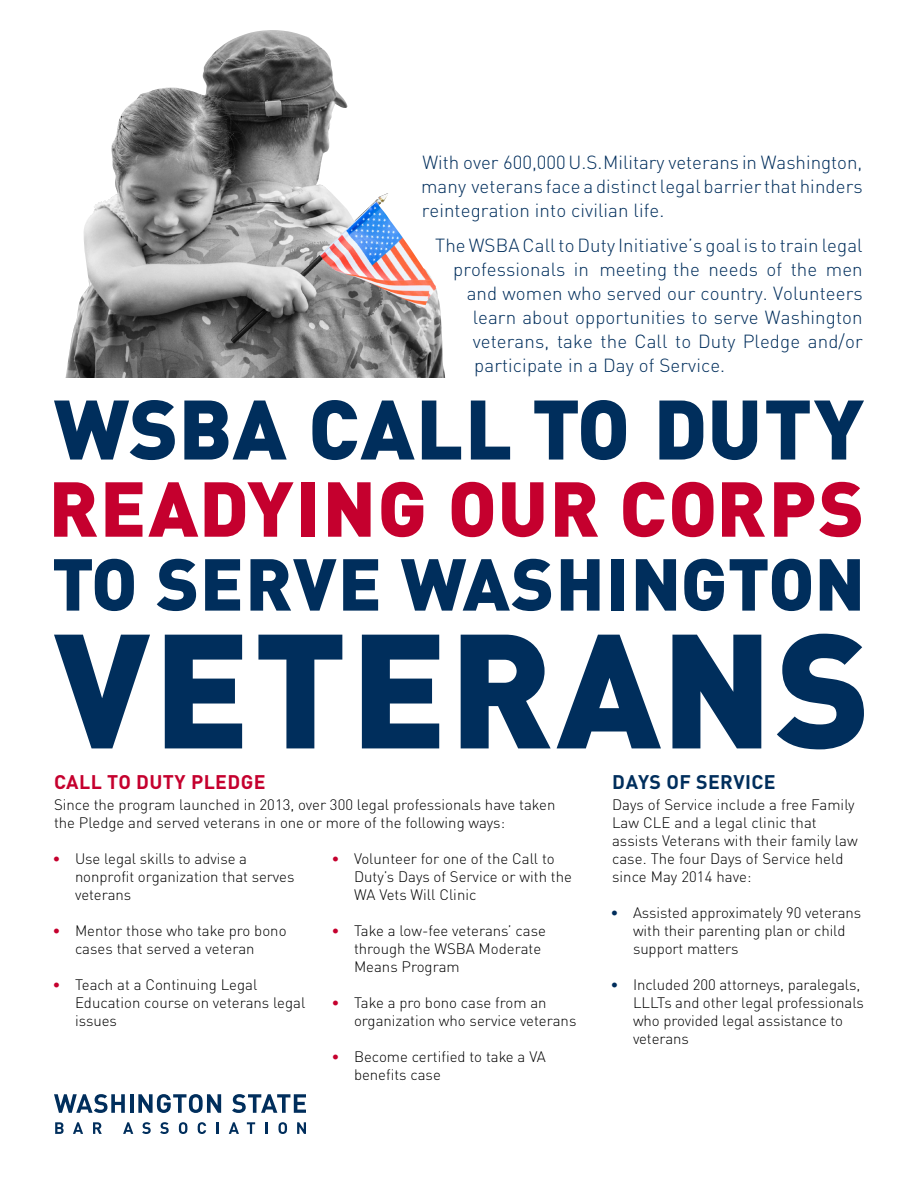
<style>
.page{position:relative;width:918px;height:1188px;background:#fff}
.page>*{position:absolute;margin:0;border:0;box-sizing:border-box;transform-origin:0 0}
.t1{font:900 159.9px "DINOT";letter-spacing:.02em;color:#002e5c}
.t2{font:900 82.95px "DINOT";letter-spacing:.01em;color:#002e5c}
.t3{font:900 76.5px "DINOT";letter-spacing:.02em;color:#c5002e}
.t4{font:900 72.3px "DINOT";letter-spacing:.01em;color:#002e5c}
.t5{font:700 19.5px "DINOT";letter-spacing:.02em;color:#c5002e}
.t6{font:700 19.5px "DINOT";letter-spacing:.02em;color:#002e5c}
.t7{font:300 18.75px/24px "DINOT";letter-spacing:.005em;color:#002e5c;text-align:justify}
.t8{font:300 15px/18px "DINOT";color:#000}
.s1{color:#c5002e}
.s2{color:#002e5c}
</style>
<div class="page">
<img style="left:65px;top:30px;width:380px;height:348px">
<svg style="left:54px;top:1094px;width:71px;height:19px"></svg>
<hr style="left:130px;top:1094px;width:3px;height:19px;background:#002e5c">
<svg style="left:138px;top:1094px;width:83px;height:19px"></svg>
<svg style="left:232px;top:1094px;width:74px;height:19px"></svg>
<svg style="left:55px;top:1122px;width:9px;height:12px"></svg>
<svg style="left:73px;top:1122px;width:10px;height:12px"></svg>
<svg style="left:93px;top:1122px;width:9px;height:12px"></svg>
<svg style="left:123px;top:1122px;width:10px;height:12px"></svg>
<svg style="left:142px;top:1122px;width:9px;height:12px"></svg>
<svg style="left:160px;top:1122px;width:9px;height:12px"></svg>
<svg style="left:179px;top:1122px;width:8px;height:12px"></svg>
<svg style="left:198px;top:1122px;width:8px;height:12px"></svg>
<svg style="left:217px;top:1122px;width:2px;height:12px"></svg>
<svg style="left:229px;top:1122px;width:10px;height:12px"></svg>
<svg style="left:247px;top:1122px;width:8px;height:12px"></svg>
<svg style="left:265px;top:1122px;width:3px;height:12px"></svg>
<svg style="left:279px;top:1122px;width:8px;height:12px"></svg>
<svg style="left:297px;top:1122px;width:9px;height:12px"></svg>
<p class="t7" style="left:421px;top:150px;width:443px">With over 600,000 U.S. Military veterans in Washington, many veterans face a distinct legal barrier that hinders reintegration into civilian life.</p>
<p class="t7" style="left:435px;top:233px;width:429px">The WSBA Call to Duty Initiative’s goal is to train legal</p>
<p class="t7" style="left:453px;top:257px;width:411px">professionals in meeting the needs of the men</p>
<p class="t7" style="left:467px;top:281px;width:398px">and women who served our country. Volunteers</p>
<p class="t7" style="left:473px;top:305px;width:391px">learn about opportunities to serve Washington</p>
<p class="t7" style="left:473px;top:329px;width:392px">veterans, take the Call to Duty Pledge and/or</p>
<p class="t7" style="left:474px;top:353px;width:253px">participate in a Day of Service.</p>
<h2 class="t2" style="left:54px;top:374px;width:812px">WSBA CALL TO DUTY</h2>
<h3 class="t3" style="left:49px;top:458px;width:817px">READYING OUR CORPS</h3>
<h3 class="t4" style="left:52px;top:536px;width:815px">TO SERVE WASHINGTON</h3>
<h1 class="t1" style="left:54px;top:584px;width:818px">VETERANS</h1>
<h3 class="t5" style="left:54px;top:769px;width:213px">CALL TO DUTY PLEDGE</h3>
<p class="t8" style="left:54px;top:795px;width:503px">Since the program launched in 2013, over 300 legal professionals have taken the Pledge and served veterans in one or more of the following ways:</p>
<p class="t8" style="left:75px;top:849px;width:221px;text-indent:-23px"><span class="s1">•</span> Use legal skills to advise a nonprofit organization that serves veterans</p>
<p class="t8" style="left:75px;top:921px;width:213px;text-indent:-23px"><span class="s1">•</span> Mentor those who take pro bono cases that served a veteran</p>
<p class="t8" style="left:75px;top:975px;width:232px;text-indent:-23px"><span class="s1">•</span> Teach at a Continuing Legal<br>Education course on veterans legal issues</p>
<p class="t8" style="left:354px;top:849px;width:220px;text-indent:-23px"><span class="s1">•</span> Volunteer for one of the Call to<br>Duty’s Days of Service or with the<br>WA Vets Will Clinic</p>
<p class="t8" style="left:354px;top:921px;width:193px;text-indent:-23px"><span class="s1">•</span> Take a low-fee veterans’ case through the WSBA Moderate<br>Means Program</p>
<p class="t8" style="left:354px;top:993px;width:224px;text-indent:-23px"><span class="s1">•</span> Take a pro bono case from an organization who service veterans</p>
<p class="t8" style="left:354px;top:1047px;width:193px;text-indent:-23px"><span class="s1">•</span> Become certified to take a VA benefits case</p>
<h3 class="t6" style="left:612px;top:769px;width:165px">DAYS OF SERVICE</h3>
<p class="t8" style="left:612px;top:795px;width:247px">Days of Service include a free Family<br>Law CLE and a legal clinic that assists Veterans with their family law case. The four Days of Service held since May 2014 have:</p>
<p class="t8" style="left:633px;top:903px;width:230px;text-indent:-23px"><span class="s2">•</span> Assisted approximately 90 veterans with their parenting plan or child support matters</p>
<p class="t8" style="left:633px;top:975px;width:233px;text-indent:-23px"><span class="s2">•</span> Included 200 attorneys, paralegals,<br>LLLTs and other legal professionals who provided legal assistance to veterans</p>
</div>
